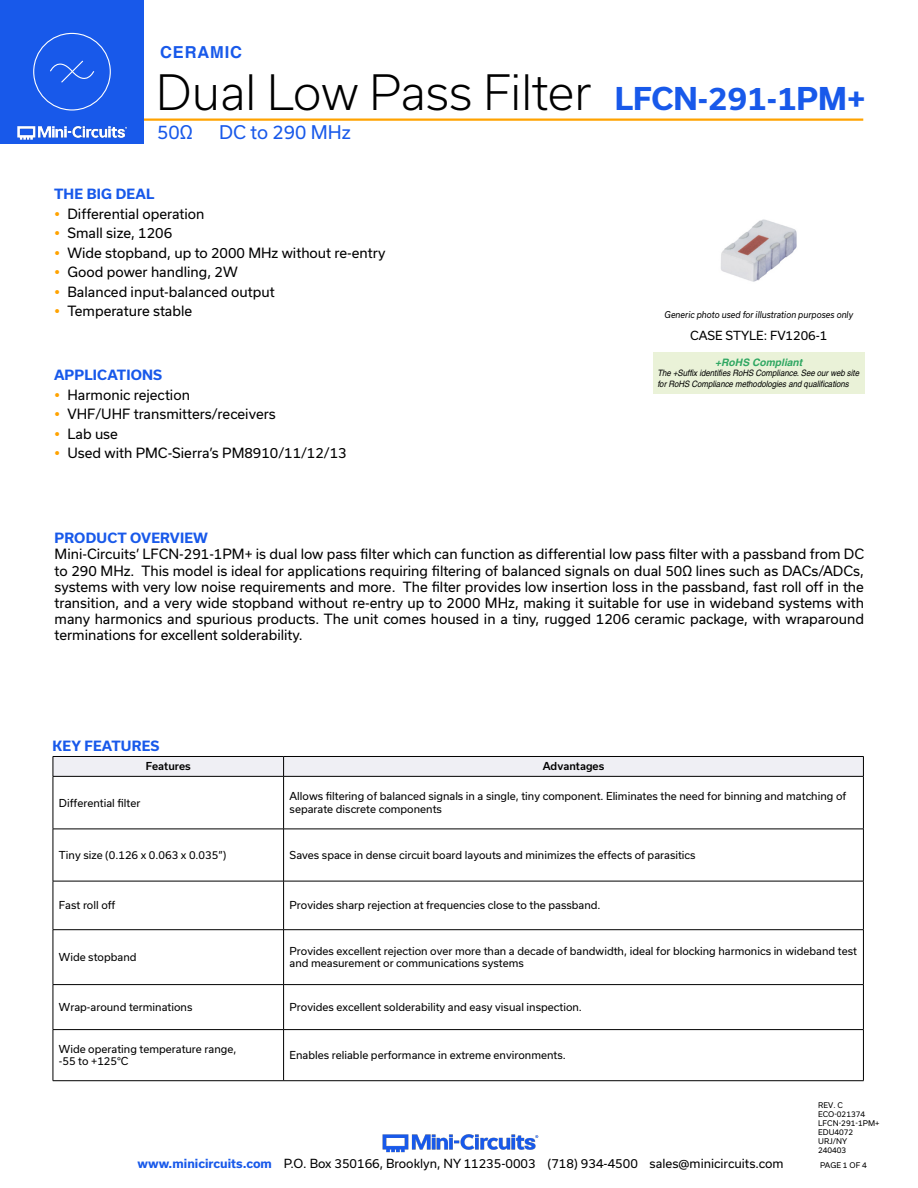
<style>
.page{position:relative;width:918px;height:1188px;background:#fff}
.page>*{position:absolute;margin:0;border:0;box-sizing:border-box;transform-origin:0 0}
.t1{font:300 46.5px "Usual";color:#000}
.t2{font:700 30px "Usual";color:#1859ea}
.t3{font:18px "Usual";color:#1859ea}
.t4{font:700 16.5px "Helvetica";letter-spacing:.05em;color:#1859ea}
.Regular_Copy{font:13.5px/16.2px "Usual";color:#000;text-align:justify}
.Blue_Headers{font:700 13.5px "Usual";letter-spacing:.015em;color:#1859ea}
.t5{font:12px "Usual";color:#000}
.Table_Body_Left_Just{font:10.5px/12.6px "Usual";color:#000}
.Table_Header_Center{font:500 10.5px "Usual";color:#000}
.t6{font:italic 700 10.2px "Helvetica";color:rgb(0 148 68/.8)}
.t7{font:italic 9px "Usual";color:#000;scale:.9 1}
.t8{font:italic 8.85px/10.5px "Helvetica";letter-spacing:-.005em;color:#000;scale:.9 1}
.Revision{font:7.5px "Usual";color:#000}
.s1{font-weight:700;color:#1859ea}
</style>
<div class="page">
<img style="left:382px;top:1134px;width:157px;height:19px">
<hr style="left:130px;top:118px;width:733px;height:3px;background:#ffa300">
<div style="left:0;top:0;width:144px;height:144px;background:#1859ea"></div>
<img style="left:17px;top:120px;width:128px;height:20px">
<svg style="left:53px;top:756px;width:811px;height:20px"></svg>
<hr style="left:53px;top:776px;width:231px;height:1px;background:#000">
<hr style="left:53px;top:777px;width:1px;height:52px;background:#000">
<hr style="left:284px;top:776px;width:580px;height:1px;background:#000">
<hr style="left:283px;top:777px;width:1px;height:52px;background:#000">
<hr style="left:863px;top:777px;width:1px;height:52px;background:#000">
<hr style="left:53px;top:829px;width:231px;height:1px;background:#000">
<hr style="left:53px;top:829px;width:1px;height:52px;background:#000">
<hr style="left:284px;top:829px;width:580px;height:1px;background:#000">
<hr style="left:283px;top:829px;width:1px;height:52px;background:#000">
<hr style="left:863px;top:829px;width:1px;height:52px;background:#000">
<hr style="left:53px;top:881px;width:231px;height:1px;background:#000">
<hr style="left:53px;top:881px;width:1px;height:49px;background:#000">
<hr style="left:284px;top:881px;width:580px;height:1px;background:#000">
<hr style="left:283px;top:881px;width:1px;height:49px;background:#000">
<hr style="left:863px;top:881px;width:1px;height:49px;background:#000">
<hr style="left:53px;top:929px;width:231px;height:1px;background:#000">
<hr style="left:53px;top:930px;width:1px;height:54px;background:#000">
<hr style="left:284px;top:929px;width:580px;height:1px;background:#000">
<hr style="left:283px;top:930px;width:1px;height:54px;background:#000">
<hr style="left:863px;top:930px;width:1px;height:54px;background:#000">
<hr style="left:53px;top:984px;width:231px;height:1px;background:#000">
<hr style="left:53px;top:985px;width:1px;height:44px;background:#000">
<hr style="left:284px;top:984px;width:580px;height:1px;background:#000">
<hr style="left:283px;top:985px;width:1px;height:44px;background:#000">
<hr style="left:863px;top:985px;width:1px;height:44px;background:#000">
<hr style="left:53px;top:1029px;width:231px;height:1px;background:#000">
<hr style="left:53px;top:1030px;width:1px;height:51px;background:#000">
<hr style="left:284px;top:1029px;width:580px;height:1px;background:#000">
<hr style="left:283px;top:1030px;width:1px;height:51px;background:#000">
<hr style="left:863px;top:1030px;width:1px;height:51px;background:#000">
<hr style="left:53px;top:1080px;width:231px;height:1px;background:#000">
<hr style="left:284px;top:1080px;width:580px;height:1px;background:#000">
<img style="left:721px;top:219px;width:76px;height:63px">
<div style="left:653px;top:353px;width:212px;height:41px;background:#eaf2d8"></div>
<div style="left:33px;top:33px;width:78px;height:78px;border:1px solid #fff;border-radius:50%"></div>
<svg style="left:50px;top:60px;width:45px;height:23px"></svg>
<p class="t4" style="left:160px;top:42px;width:83px">CERAMIC</p>
<h1 class="t1" style="left:156px;top:65px;width:437px">Dual Low Pass Filter</h1>
<h3 class="t3" style="left:157px;top:122px;width:37px">50Ω</h3>
<h3 class="t3" style="left:219px;top:122px;width:133px">DC to 290 MHz</h3>
<p class="Blue_Headers" style="left:54px;top:186px;width:102px">THE BIG DEAL</p>
<p class="Regular_Copy" style="left:68px;top:205px;width:139px">Differential operation</p>
<p class="Regular_Copy" style="left:68px;top:225px;width:106px">Small size, 1206</p>
<p class="Regular_Copy" style="left:68px;top:244px;width:319px">Wide stopband, up to 2000 MHz without re-entry</p>
<p class="Regular_Copy" style="left:68px;top:264px;width:172px">Good power handling, 2W</p>
<p class="Regular_Copy" style="left:68px;top:283px;width:209px">Balanced input-balanced output</p>
<p class="Regular_Copy" style="left:68px;top:303px;width:126px">Temperature stable</p>
<p class="Blue_Headers" style="left:54px;top:367px;width:110px">APPLICATIONS</p>
<p class="Regular_Copy" style="left:68px;top:387px;width:124px">Harmonic rejection</p>
<p class="Regular_Copy" style="left:68px;top:406px;width:210px">VHF/UHF transmitters/receivers</p>
<p class="Regular_Copy" style="left:68px;top:426px;width:52px">Lab use</p>
<p class="Regular_Copy" style="left:68px;top:445px;width:281px">Used with PMC-Sierra’s PM8910/11/12/13</p>
<h2 class="t2" style="left:615px;top:82px;width:252px">LFCN-291-1PM+</h2>
<p class="t7" style="left:665px;top:310px;width:211px">Generic photo used for illustration purposes only</p>
<p class="t6" style="left:715px;top:356px;width:89px">+RoHS Compliant</p>
<p class="t8" style="left:657px;top:368px;width:226px">The +Suffix identifies RoHS Compliance. See our web site for RoHS Compliance methodologies and qualifications</p>
<p class="t5" style="left:690px;top:329px;width:139px">CASE STYLE: FV1206-1</p>
<p class="Blue_Headers" style="left:55px;top:530px;width:155px">PRODUCT OVERVIEW</p>
<p class="Regular_Copy" style="left:55px;top:546px;width:811px">Mini-Circuits’ LFCN-291-1PM+ is dual low pass filter which can function as differential low pass filter with a passband from DC to 290 MHz. This model is ideal for applications requiring filtering of balanced signals on dual 50Ω lines such as DACs/ADCs, systems with very low noise requirements and more. The filter provides low insertion loss in the passband, fast roll off in the transition, and a very wide stopband without re-entry up to 2000 MHz, making it suitable for use in wideband systems with many harmonics and spurious products. The unit comes housed in a tiny, rugged 1206 ceramic package, with wraparound terminations for excellent solderability.</p>
<p class="Blue_Headers" style="left:52px;top:739px;width:108px">KEY FEATURES</p>
<p class="Table_Header_Center" style="left:146px;top:760px;width:47px">Features</p>
<p class="Table_Header_Center" style="left:543px;top:760px;width:63px">Advantages</p>
<p class="Table_Body_Left_Just" style="left:59px;top:796px;width:83px">Differential filter</p>
<p class="Table_Body_Left_Just" style="left:290px;top:790px;width:558px">Allows filtering of balanced signals in a single, tiny component. Eliminates the need for binning and matching of separate discrete components</p>
<p class="Table_Body_Left_Just" style="left:59px;top:849px;width:169px">Tiny size (0.126 x 0.063 x 0.035”)</p>
<p class="Table_Body_Left_Just" style="left:290px;top:849px;width:408px">Saves space in dense circuit board layouts and minimizes the effects of parasitics</p>
<p class="Table_Body_Left_Just" style="left:59px;top:899px;width:58px">Fast roll off</p>
<p class="Table_Body_Left_Just" style="left:290px;top:899px;width:313px">Provides sharp rejection at frequencies close to the passband.</p>
<p class="Table_Body_Left_Just" style="left:59px;top:951px;width:79px">Wide stopband</p>
<p class="Table_Body_Left_Just" style="left:290px;top:945px;width:569px">Provides excellent rejection over more than a decade of bandwidth, ideal for blocking harmonics in wideband test and measurement or communications systems</p>
<p class="Table_Body_Left_Just" style="left:59px;top:1001px;width:135px">Wrap-around terminations</p>
<p class="Table_Body_Left_Just" style="left:290px;top:1001px;width:294px">Provides excellent solderability and easy visual inspection.</p>
<p class="Table_Body_Left_Just" style="left:59px;top:1043px;width:179px">Wide operating temperature range,</p>
<p class="Table_Body_Left_Just" style="left:59px;top:1055px;width:71px">-55 to +125°C</p>
<p class="Table_Body_Left_Just" style="left:290px;top:1049px;width:278px">Enables reliable performance in extreme environments.</p>
<p class="Revision" style="left:818px;top:1101px;width:26px">REV. C</p>
<p class="Revision" style="left:818px;top:1110px;width:49px">ECO-021374</p>
<p class="Revision" style="left:818px;top:1119px;width:63px">LFCN-291-1PM+</p>
<p class="Revision" style="left:818px;top:1128px;width:37px">EDU4072</p>
<p class="Revision" style="left:818px;top:1137px;width:31px">URJ/NY</p>
<p class="Revision" style="left:818px;top:1146px;width:30px">240403</p>
<p class="t5" style="left:138px;top:1157px;width:648px"><span class="s1">www.minicircuits.com</span> P.O. Box 350166, Brooklyn, NY 11235-0003 (718) 934-4500 sales@minicircuits.com</p>
<p class="Revision" style="left:820px;top:1161px;width:48px">PAGE 1 OF 4</p>
</div>
